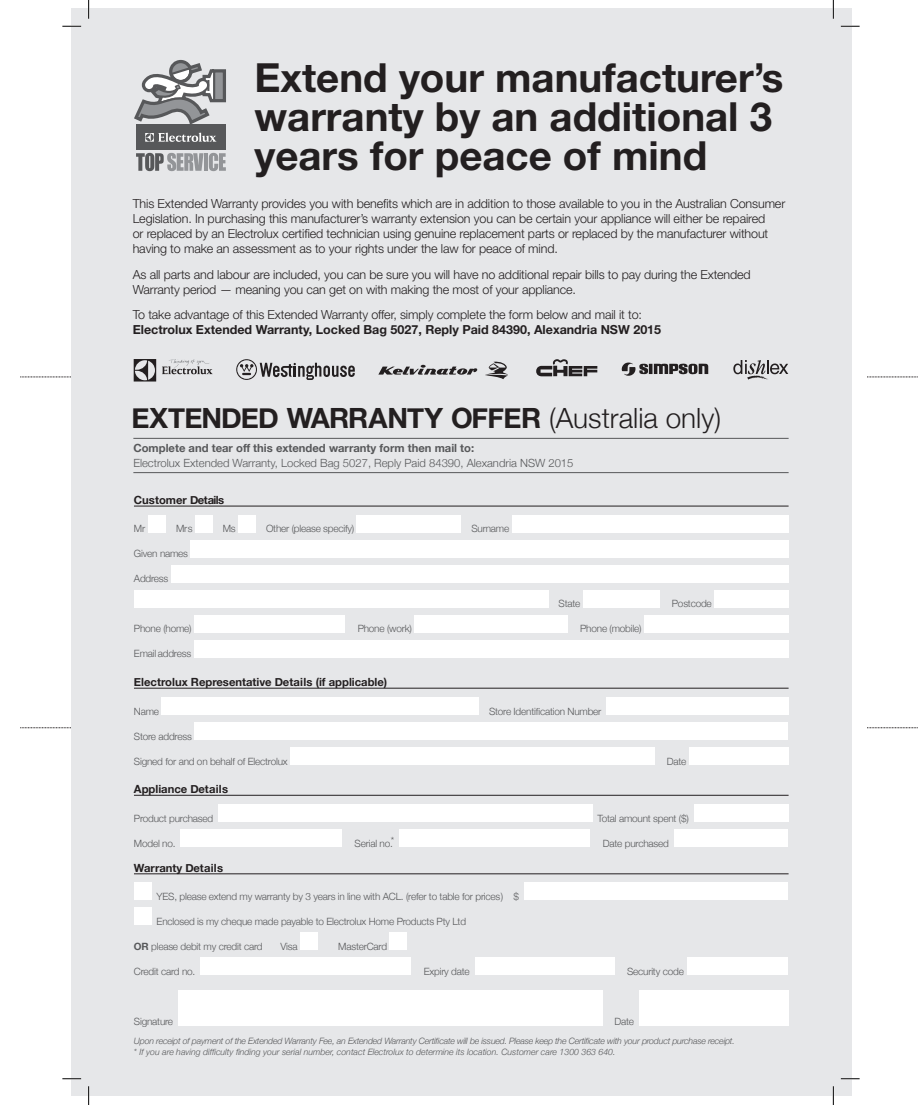
<style>
.page{position:relative;width:922px;height:1105px;background:#fff}
.page>*{position:absolute;margin:0;border:0;box-sizing:border-box;transform-origin:0 0}
.t1{font:700 40.25px/38.9px "Helvetica Neue LT";color:#231f20}
.t2{font:700 27.88px "Helvetica Neue";letter-spacing:-.02em;color:#231f20}
.t3{font:300 12.5px/15px "Helvetica Neue LT";letter-spacing:-.01em;color:#231f20}
.t4{font:700 12.5px "Helvetica Neue LT";color:#231f20}
.t5{font:700 11.25px "Helvetica Neue";color:#231f20}
.t6{font:300 11.25px "Helvetica Neue";color:#57585a}
.t7{font:700 11.25px "Helvetica Neue";color:#57585a}
.t8{font:300 10px "Helvetica Neue";letter-spacing:-.02em;color:#57585a}
.t9{font:italic 300 8.75px/11.2px "Helvetica Neue";letter-spacing:-.02em;color:#57585a}
.s1{font-weight:300}
.s2{font-weight:700}
</style>
<div class="page">
<div style="left:71px;top:9px;width:779px;height:1087px;background:#e6e7e9"></div>
<hr style="left:134px;top:506px;width:654px;height:1px;background:#231f20">
<hr style="left:134px;top:688px;width:654px;height:1px;background:#231f20">
<hr style="left:134px;top:795px;width:654px;height:1px;background:#231f20">
<hr style="left:134px;top:873px;width:654px;height:1px;background:#231f20">
<div style="left:148px;top:515px;width:18px;height:17px;background:#fff"></div>
<div style="left:195px;top:515px;width:18px;height:17px;background:#fff"></div>
<div style="left:238px;top:515px;width:18px;height:17px;background:#fff"></div>
<div style="left:356px;top:515px;width:105px;height:17px;background:#fff"></div>
<div style="left:511px;top:515px;width:277px;height:17px;background:#fff"></div>
<div style="left:190px;top:540px;width:598px;height:17px;background:#fff"></div>
<div style="left:171px;top:565px;width:617px;height:17px;background:#fff"></div>
<div style="left:134px;top:590px;width:414px;height:17px;background:#fff"></div>
<div style="left:582px;top:590px;width:77px;height:17px;background:#fff"></div>
<div style="left:714px;top:590px;width:74px;height:17px;background:#fff"></div>
<div style="left:194px;top:615px;width:151px;height:17px;background:#fff"></div>
<div style="left:414px;top:615px;width:153px;height:17px;background:#fff"></div>
<div style="left:643px;top:615px;width:145px;height:17px;background:#fff"></div>
<div style="left:194px;top:640px;width:594px;height:17px;background:#fff"></div>
<div style="left:161px;top:697px;width:318px;height:17px;background:#fff"></div>
<div style="left:606px;top:697px;width:182px;height:17px;background:#fff"></div>
<div style="left:194px;top:722px;width:593px;height:17px;background:#fff"></div>
<div style="left:290px;top:747px;width:364px;height:17px;background:#fff"></div>
<div style="left:688px;top:747px;width:100px;height:17px;background:#fff"></div>
<div style="left:218px;top:804px;width:374px;height:18px;background:#fff"></div>
<div style="left:693px;top:804px;width:95px;height:18px;background:#fff"></div>
<div style="left:180px;top:829px;width:162px;height:18px;background:#fff"></div>
<div style="left:399px;top:829px;width:191px;height:18px;background:#fff"></div>
<div style="left:673px;top:829px;width:114px;height:18px;background:#fff"></div>
<div style="left:134px;top:882px;width:18px;height:18px;background:#fff"></div>
<div style="left:523px;top:882px;width:264px;height:18px;background:#fff"></div>
<div style="left:134px;top:907px;width:18px;height:18px;background:#fff"></div>
<div style="left:300px;top:932px;width:18px;height:18px;background:#fff"></div>
<div style="left:389px;top:932px;width:18px;height:18px;background:#fff"></div>
<div style="left:200px;top:957px;width:211px;height:18px;background:#fff"></div>
<div style="left:474px;top:957px;width:140px;height:18px;background:#fff"></div>
<div style="left:687px;top:957px;width:101px;height:18px;background:#fff"></div>
<div style="left:178px;top:990px;width:424px;height:35px;background:#fff"></div>
<div style="left:638px;top:990px;width:150px;height:35px;background:#fff"></div>
<hr style="left:133px;top:472px;width:655px;height:1px;background:#57585a">
<hr style="left:133px;top:438px;width:655px;height:1px;background:#57585a">
<svg style="left:867px;top:377px;width:50px;height:1px"></svg>
<svg style="left:867px;top:727px;width:50px;height:1px"></svg>
<svg style="left:20px;top:377px;width:51px;height:1px"></svg>
<svg style="left:20px;top:727px;width:51px;height:1px"></svg>
<svg style="left:136px;top:153px;width:67px;height:18px"></svg>
<hr style="left:204px;top:153px;width:4px;height:18px;background:#939598">
<svg style="left:209px;top:153px;width:17px;height:18px"></svg>
<div style="left:136px;top:124px;width:90px;height:26px;background:#57585a"></div>
<svg style="left:134px;top:60px;width:92px;height:82px"></svg>
<div style="left:170px;top:61px;width:21px;height:21px;border:2px solid #57585a;border-radius:50%"></div>
<svg style="left:536px;top:359px;width:61px;height:17px"></svg>
<svg style="left:134px;top:359px;width:22px;height:22px"></svg>
<svg style="left:162px;top:359px;width:51px;height:15px"></svg>
<svg style="left:236px;top:359px;width:119px;height:21px"></svg>
<svg style="left:378px;top:362px;width:129px;height:17px"></svg>
<svg style="left:733px;top:360px;width:55px;height:20px"></svg>
<svg style="left:621px;top:362px;width:87px;height:14px"></svg>
<svg style="left:62px;top:25px;width:19px;height:2px"></svg>
<svg style="left:840px;top:25px;width:19px;height:2px"></svg>
<svg style="left:62px;top:1078px;width:19px;height:1px"></svg>
<svg style="left:840px;top:1078px;width:19px;height:1px"></svg>
<svg style="left:88px;top:0;width:1px;height:19px"></svg>
<svg style="left:88px;top:1086px;width:1px;height:19px"></svg>
<svg style="left:832px;top:0;width:1px;height:19px"></svg>
<svg style="left:832px;top:1086px;width:1px;height:19px"></svg>
<h1 class="t1" style="left:254px;top:58px;width:530px">Extend your manufacturer’s warranty by an additional 3 years for peace of mind</h1>
<p class="t3" style="left:133px;top:196px;width:654px">This Extended Warranty provides you with benefits which are in addition to those available to you in the Australian Consumer Legislation. In purchasing this manufacturer’s warranty extension you can be certain your appliance will either be repaired<br>or replaced by an Electrolux certified technician using genuine replacement parts or replaced by the manufacturer without having to make an assessment as to your rights under the law for peace of mind.</p>
<p class="t3" style="left:133px;top:266px;width:619px">As all parts and labour are included, you can be sure you will have no additional repair bills to pay during the Extended<br>Warranty period — meaning you can get on with making the most of your appliance.</p>
<p class="t3" style="left:133px;top:307px;width:510px">To take advantage of this Extended Warranty offer, simply complete the form below and mail it to:</p>
<p class="t4" style="left:133px;top:322px;width:530px">Electrolux Extended Warranty, Locked Bag 5027, Reply Paid 84390, Alexandria NSW 2015</p>
<h2 class="t2" style="left:131px;top:393px;width:591px">EXTENDED WARRANTY OFFER <span class="s1">(Australia only)</span></h2>
<p class="t7" style="left:133px;top:438px;width:342px">Complete and tear off this extended warranty form then mail to:</p>
<p class="t6" style="left:133px;top:454px;width:441px">Electrolux Extended Warranty, Locked Bag 5027, Reply Paid 84390, Alexandria NSW 2015</p>
<p class="t5" style="left:134px;top:490px;width:92px">Customer Details</p>
<p class="t8" style="left:134px;top:521px;width:13px">Mr</p>
<p class="t8" style="left:176px;top:521px;width:18px">Mrs</p>
<p class="t8" style="left:223px;top:521px;width:14px">Ms</p>
<p class="t8" style="left:266px;top:521px;width:90px">Other (please specify)</p>
<p class="t8" style="left:471px;top:521px;width:39px">Surname</p>
<p class="t8" style="left:134px;top:546px;width:56px">Given names</p>
<p class="t8" style="left:134px;top:571px;width:36px">Address</p>
<p class="t8" style="left:558px;top:596px;width:23px">State</p>
<p class="t8" style="left:671px;top:596px;width:41px">Postcode</p>
<p class="t8" style="left:134px;top:621px;width:59px">Phone (home)</p>
<p class="t8" style="left:357px;top:621px;width:56px">Phone (work)</p>
<p class="t8" style="left:580px;top:621px;width:63px">Phone (mobile)</p>
<p class="t8" style="left:134px;top:646px;width:59px">Email address</p>
<p class="t5" style="left:134px;top:672px;width:255px">Electrolux Representative Details (if applicable)</p>
<p class="t8" style="left:134px;top:703px;width:27px">Name</p>
<p class="t8" style="left:489px;top:703px;width:114px">Store Identification Number</p>
<p class="t8" style="left:134px;top:728px;width:59px">Store address</p>
<p class="t8" style="left:134px;top:753px;width:155px">Signed for and on behalf of Electrolux</p>
<p class="t8" style="left:666px;top:753px;width:21px">Date</p>
<p class="t5" style="left:134px;top:779px;width:96px">Appliance Details</p>
<p class="t8" style="left:134px;top:810px;width:81px">Product purchased</p>
<p class="t8" style="left:597px;top:810px;width:93px">Total amount spent ($)</p>
<p class="t8" style="left:134px;top:835px;width:43px">Model no.</p>
<p class="t8" style="left:354px;top:835px;width:41px">Serial no.*</p>
<p class="t8" style="left:602px;top:835px;width:67px">Date purchased</p>
<p class="t5" style="left:134px;top:857px;width:91px">Warranty Details</p>
<p class="t8" style="left:157px;top:888px;width:363px">YES, please extend my warranty by 3 years in line with ACL. (refer to table for prices) $</p>
<p class="t8" style="left:157px;top:913px;width:311px">Enclosed is my cheque made payable to Electrolux Home Products Pty Ltd</p>
<p class="t8" style="left:134px;top:938px;width:130px"><span class="s2">OR</span> please debit my credit card</p>
<p class="t8" style="left:280px;top:938px;width:19px">Visa</p>
<p class="t8" style="left:338px;top:938px;width:50px">MasterCard</p>
<p class="t8" style="left:134px;top:963px;width:63px">Credit card no.</p>
<p class="t8" style="left:423px;top:963px;width:47px">Expiry date</p>
<p class="t8" style="left:627px;top:963px;width:58px">Security code</p>
<p class="t8" style="left:134px;top:1013px;width:41px">Signature</p>
<p class="t8" style="left:614px;top:1013px;width:21px">Date</p>
<p class="t9" style="left:134px;top:1034px;width:602px">Upon receipt of payment of the Extended Warranty Fee, an Extended Warranty Certificate will be issued. Please keep the Certificate with your product purchase receipt. * If you are having difficulty finding your serial number, contact Electrolux to determine its location. Customer care 1300 363 640.</p>
</div>
